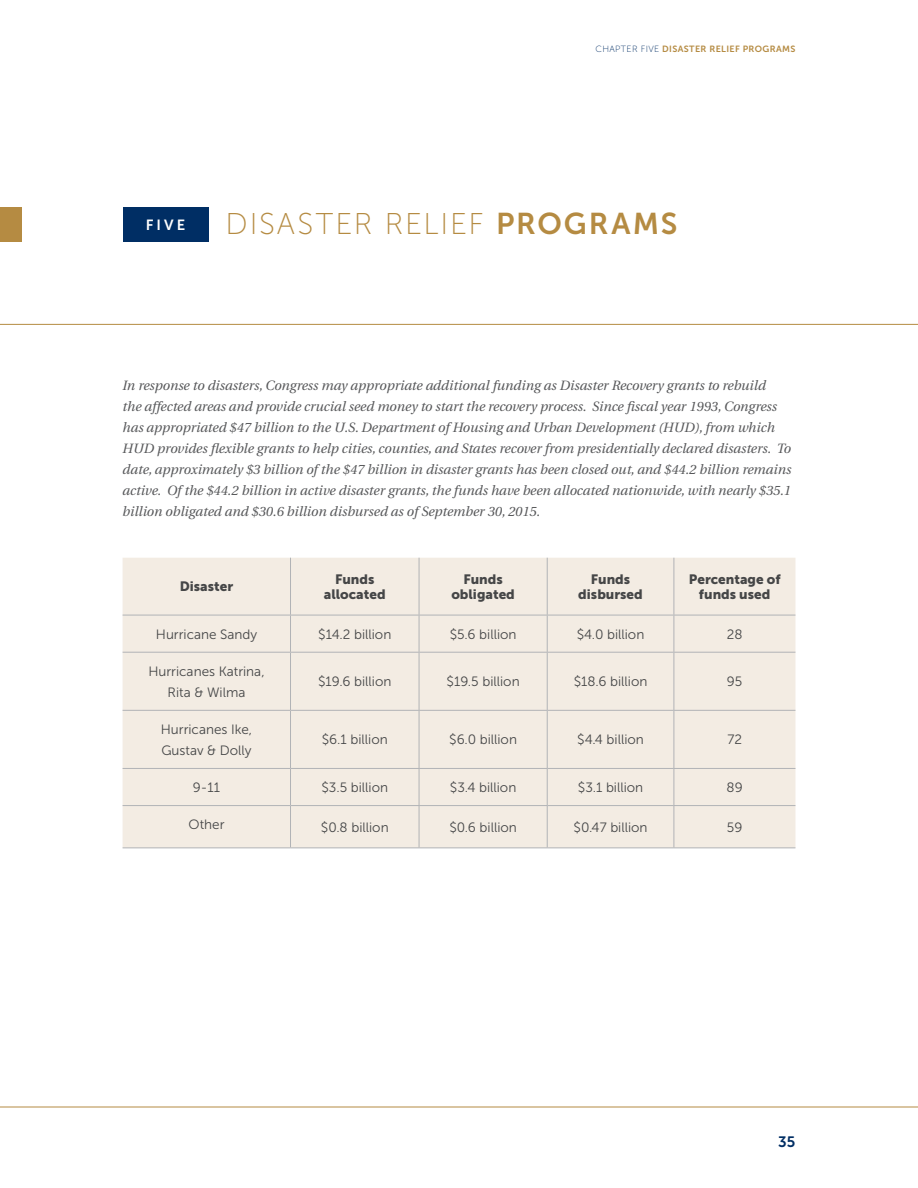
<style>
.page{position:relative;width:918px;height:1188px;background:#fff}
.page>*{position:absolute;margin:0;border:0;box-sizing:border-box;transform-origin:0 0}
.ANG_CHAPTER_HEAD{font:30px "Museo Sans 100";letter-spacing:.06em;color:#b58b42}
.t1{font:15px "Museo Sans 700";color:#002e64}
.t2{font:14.7px "Museo Sans 700";color:#fff}
.ANG_INTRO_ITALICS{font:italic 13.5px/21px "Utopia";color:#57585a}
.ANG_TABLE_BODY{font:13.5px/21px "Museo Sans 300";color:#454647;text-align:center}
.ANG_TABLE_BODY-2{font:13.5px/15px "Museo Sans 900";color:#454647;text-align:center}
.t3{font:9px "Museo Sans 700";letter-spacing:.04em;color:#b58b42}
.s1{font-family:"Museo Sans 100";color:#002e64}
.s2{font-family:"Museo Sans 700"}
</style>
<div class="page">
<hr style="left:0;top:1107px;width:918px;height:1px;background:#b58b42">
<div style="left:0;top:207px;width:22px;height:35px;background:#b58b42"></div>
<div style="left:123px;top:207px;width:85px;height:35px;background:#002e64"></div>
<div style="left:123px;top:558px;width:672px;height:290px;background:#f3ece3"></div>
<hr style="left:290px;top:558px;width:1px;height:57px;background:#b1b3b6">
<hr style="left:419px;top:558px;width:1px;height:57px;background:#b1b3b6">
<hr style="left:547px;top:558px;width:1px;height:57px;background:#b1b3b6">
<hr style="left:674px;top:558px;width:1px;height:57px;background:#b1b3b6">
<hr style="left:290px;top:615px;width:1px;height:37px;background:#b1b3b6">
<hr style="left:419px;top:615px;width:1px;height:37px;background:#b1b3b6">
<hr style="left:547px;top:615px;width:1px;height:37px;background:#b1b3b6">
<hr style="left:674px;top:615px;width:1px;height:37px;background:#b1b3b6">
<hr style="left:290px;top:653px;width:1px;height:57px;background:#b1b3b6">
<hr style="left:419px;top:653px;width:1px;height:57px;background:#b1b3b6">
<hr style="left:547px;top:653px;width:1px;height:57px;background:#b1b3b6">
<hr style="left:674px;top:653px;width:1px;height:57px;background:#b1b3b6">
<hr style="left:290px;top:711px;width:1px;height:57px;background:#b1b3b6">
<hr style="left:419px;top:711px;width:1px;height:57px;background:#b1b3b6">
<hr style="left:547px;top:711px;width:1px;height:57px;background:#b1b3b6">
<hr style="left:674px;top:711px;width:1px;height:57px;background:#b1b3b6">
<hr style="left:290px;top:769px;width:1px;height:36px;background:#b1b3b6">
<hr style="left:419px;top:769px;width:1px;height:36px;background:#b1b3b6">
<hr style="left:547px;top:769px;width:1px;height:36px;background:#b1b3b6">
<hr style="left:674px;top:769px;width:1px;height:36px;background:#b1b3b6">
<hr style="left:123px;top:615px;width:168px;height:1px;background:#b1b3b6">
<hr style="left:291px;top:615px;width:128px;height:1px;background:#b1b3b6">
<hr style="left:419px;top:615px;width:128px;height:1px;background:#b1b3b6">
<hr style="left:547px;top:615px;width:127px;height:1px;background:#b1b3b6">
<hr style="left:674px;top:615px;width:121px;height:1px;background:#b1b3b6">
<hr style="left:123px;top:652px;width:168px;height:1px;background:#b1b3b6">
<hr style="left:291px;top:652px;width:128px;height:1px;background:#b1b3b6">
<hr style="left:419px;top:652px;width:128px;height:1px;background:#b1b3b6">
<hr style="left:547px;top:652px;width:127px;height:1px;background:#b1b3b6">
<hr style="left:674px;top:652px;width:121px;height:1px;background:#b1b3b6">
<hr style="left:123px;top:710px;width:168px;height:1px;background:#b1b3b6">
<hr style="left:291px;top:710px;width:128px;height:1px;background:#b1b3b6">
<hr style="left:419px;top:710px;width:128px;height:1px;background:#b1b3b6">
<hr style="left:547px;top:710px;width:127px;height:1px;background:#b1b3b6">
<hr style="left:674px;top:710px;width:121px;height:1px;background:#b1b3b6">
<hr style="left:123px;top:768px;width:168px;height:1px;background:#b1b3b6">
<hr style="left:291px;top:768px;width:128px;height:1px;background:#b1b3b6">
<hr style="left:419px;top:768px;width:128px;height:1px;background:#b1b3b6">
<hr style="left:547px;top:768px;width:127px;height:1px;background:#b1b3b6">
<hr style="left:674px;top:768px;width:121px;height:1px;background:#b1b3b6">
<hr style="left:123px;top:805px;width:168px;height:1px;background:#b1b3b6">
<hr style="left:291px;top:805px;width:128px;height:1px;background:#b1b3b6">
<hr style="left:419px;top:805px;width:128px;height:1px;background:#b1b3b6">
<hr style="left:547px;top:805px;width:127px;height:1px;background:#b1b3b6">
<hr style="left:674px;top:805px;width:121px;height:1px;background:#b1b3b6">
<hr style="left:123px;top:848px;width:168px;height:1px;background:#b1b3b6">
<hr style="left:291px;top:848px;width:128px;height:1px;background:#b1b3b6">
<hr style="left:419px;top:848px;width:128px;height:1px;background:#b1b3b6">
<hr style="left:547px;top:848px;width:127px;height:1px;background:#b1b3b6">
<hr style="left:674px;top:848px;width:121px;height:1px;background:#b1b3b6">
<hr style="left:290px;top:806px;width:1px;height:42px;background:#b1b3b6">
<hr style="left:419px;top:806px;width:1px;height:42px;background:#b1b3b6">
<hr style="left:547px;top:806px;width:1px;height:42px;background:#b1b3b6">
<hr style="left:674px;top:806px;width:1px;height:42px;background:#b1b3b6">
<hr style="left:0;top:324px;width:918px;height:1px;background:#b58b42">
<p class="t3" style="left:595px;top:44px;width:202px"><span class="s1">CHAPTER FIVE</span> DISASTER RELIEF PROGRAMS</p>
<p class="t2" style="left:146px;top:216px;width:41px">FIVE</p>
<p class="ANG_CHAPTER_HEAD" style="left:226px;top:208px;width:453px">DISASTER RELIEF <span class="s2">PROGRAMS</span></p>
<p class="ANG_INTRO_ITALICS" style="left:123px;top:375px;width:670px">In response to disasters, Congress may appropriate additional funding as Disaster Recovery grants to rebuild<br>the affected areas and provide crucial seed money to start the recovery process. Since fiscal year 1993, Congress has appropriated $47 billion to the U.S. Department of Housing and Urban Development (HUD), from which HUD provides flexible grants to help cities, counties, and States recover from presidentially declared disasters. To date, approximately $3 billion of the $47 billion in disaster grants has been closed out, and $44.2 billion remains active. Of the $44.2 billion in active disaster grants, the funds have been allocated nationwide, with nearly $35.1 billion obligated and $30.6 billion disbursed as of September 30, 2015.</p>
<p class="ANG_TABLE_BODY-2" style="left:180px;top:579px;width:55px">Disaster</p>
<p class="ANG_TABLE_BODY-2" style="left:324px;top:572px;width:63px">Funds allocated</p>
<p class="ANG_TABLE_BODY-2" style="left:451px;top:572px;width:65px">Funds obligated</p>
<p class="ANG_TABLE_BODY-2" style="left:578px;top:572px;width:66px">Funds disbursed</p>
<p class="ANG_TABLE_BODY-2" style="left:689px;top:572px;width:93px">Percentage of funds used</p>
<p class="ANG_TABLE_BODY" style="left:156px;top:624px;width:103px">Hurricane Sandy</p>
<p class="ANG_TABLE_BODY" style="left:318px;top:624px;width:75px">$14.2 billion</p>
<p class="ANG_TABLE_BODY" style="left:450px;top:624px;width:68px">$5.6 billion</p>
<p class="ANG_TABLE_BODY" style="left:577px;top:624px;width:69px">$4.0 billion</p>
<p class="ANG_TABLE_BODY" style="left:727px;top:624px;width:17px">28</p>
<p class="ANG_TABLE_BODY" style="left:148px;top:661px;width:118px">Hurricanes Katrina,<br>Rita &amp; Wilma</p>
<p class="ANG_TABLE_BODY" style="left:318px;top:671px;width:75px">$19.6 billion</p>
<p class="ANG_TABLE_BODY" style="left:447px;top:671px;width:75px">$19.5 billion</p>
<p class="ANG_TABLE_BODY" style="left:574px;top:671px;width:75px">$18.6 billion</p>
<p class="ANG_TABLE_BODY" style="left:727px;top:671px;width:17px">95</p>
<p class="ANG_TABLE_BODY" style="left:161px;top:719px;width:93px;text-align:left">Hurricanes Ike,<br>Gustav &amp; Dolly</p>
<p class="ANG_TABLE_BODY" style="left:322px;top:729px;width:67px">$6.1 billion</p>
<p class="ANG_TABLE_BODY" style="left:449px;top:729px;width:69px">$6.0 billion</p>
<p class="ANG_TABLE_BODY" style="left:577px;top:729px;width:68px">$4.4 billion</p>
<p class="ANG_TABLE_BODY" style="left:727px;top:729px;width:16px">72</p>
<p class="ANG_TABLE_BODY" style="left:193px;top:777px;width:29px">9-11</p>
<p class="ANG_TABLE_BODY" style="left:321px;top:777px;width:68px">$3.5 billion</p>
<p class="ANG_TABLE_BODY" style="left:450px;top:777px;width:68px">$3.4 billion</p>
<p class="ANG_TABLE_BODY" style="left:578px;top:777px;width:67px">$3.1 billion</p>
<p class="ANG_TABLE_BODY" style="left:727px;top:777px;width:18px">89</p>
<p class="ANG_TABLE_BODY" style="left:189px;top:814px;width:37px">Other</p>
<p class="ANG_TABLE_BODY" style="left:321px;top:817px;width:69px">$0.8 billion</p>
<p class="ANG_TABLE_BODY" style="left:449px;top:817px;width:69px">$0.6 billion</p>
<p class="ANG_TABLE_BODY" style="left:573px;top:817px;width:76px">$0.47 billion</p>
<p class="ANG_TABLE_BODY" style="left:727px;top:817px;width:17px">59</p>
<p class="t1" style="left:778px;top:1134px;width:19px">35</p>
</div>
